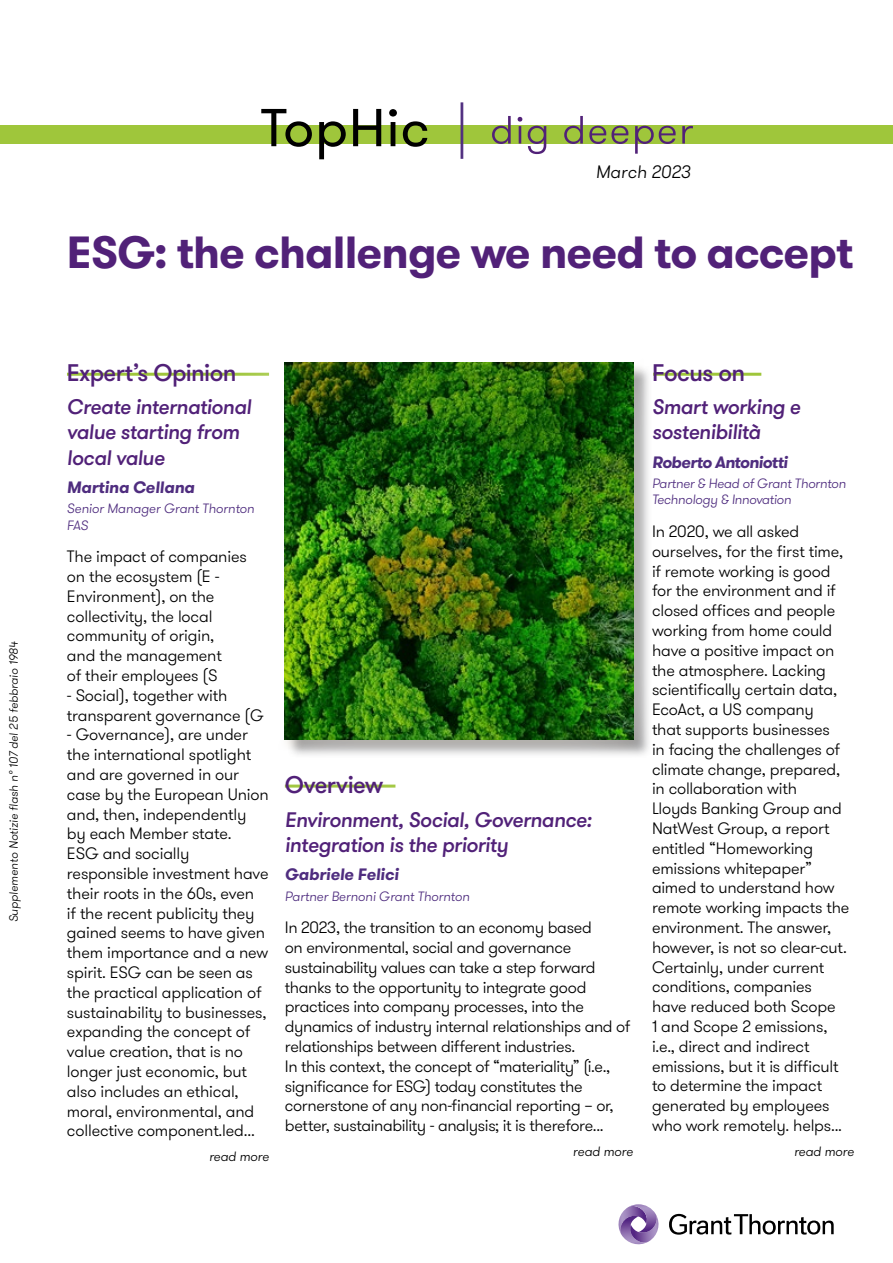
<style>
.page{position:relative;width:893px;height:1263px;background:#fff}
.page>*{position:absolute;margin:0;border:0;box-sizing:border-box;transform-origin:0 0}
.t1{font:53.25px "GT Walsheim Pro";letter-spacing:.015em;color:#000;scale:1.04 1}
.t2{font:700 45px "GT Walsheim Pro";letter-spacing:-.02em;color:#512178}
.t3{font:500 24px "GT Walsheim Pro";letter-spacing:-.025em;color:#512178}
.t4{font:italic 500 21px/25.2px "GT Walsheim Pro";letter-spacing:-.025em;color:#512178}
.t5{font:italic 300 18px "GT Walsheim Pro";color:#000}
.t6{font:300 16.5px/19.8px "GT Walsheim Pro";letter-spacing:-.01em;color:#000}
.t7{font:italic 700 16.5px "GT Walsheim Pro";letter-spacing:-.01em;color:#4f2d7f}
.t8{font:italic 700 16.5px "GT Walsheim Pro";letter-spacing:-.04em;color:#4f2d7f}
.t9{font:italic 300 13.5px/16.2px "GT Walsheim Pro";letter-spacing:-.02em;color:#4f2d7f}
.t10{font:italic 300 13.5px "GT Walsheim Pro";letter-spacing:-.01em;color:#000}
.t11{font:italic 300 12px "GT Walsheim Pro";color:#000}
.s1{font-weight:300;font-size:54.75px;color:#4f2d7f}
</style>
<div class="page">
<svg style="left:669px;top:1214px;width:165px;height:21px"></svg>
<svg style="left:618px;top:1204px;width:41px;height:41px"></svg>
<div style="left:0;top:125px;width:893px;height:19px;background:#9fc63b"></div>
<svg style="left:492px;top:116px;width:19px;height:28px"></svg>
<svg style="left:518px;top:117px;width:4px;height:27px"></svg>
<svg style="left:528px;top:126px;width:18px;height:28px"></svg>
<svg style="left:564px;top:116px;width:19px;height:28px"></svg>
<svg style="left:589px;top:126px;width:39px;height:18px"></svg>
<svg style="left:635px;top:126px;width:41px;height:28px"></svg>
<svg style="left:682px;top:126px;width:11px;height:18px"></svg>
<hr style="left:67px;top:373px;width:202px;height:3px;background:#9fc63b">
<div style="left:213px;top:291px;width:492px;height:521px;background:#fff"></div>
<div style="left:276px;top:356px;width:368px;height:394px;background:#efebe5;opacity:.75"></div>
<img style="left:285px;top:362px;width:348px;height:378px">
<hr style="left:653px;top:373px;width:108px;height:3px;background:#9fc63b">
<p class="t11" style="left:6px;top:922px;width:283px;rotate:-90deg">Supplemento Notizie flash n° 107 del 25 febbraio 1984</p>
<h1 class="t1" style="left:261px;top:94px;width:200px">TopHic <span class="s1">|</span></h1>
<p class="t5" style="left:596px;top:160px;width:96px">March 2023</p>
<h2 class="t2" style="left:67px;top:223px;width:788px">ESG: the challenge we need to accept</h2>
<h3 class="t3" style="left:67px;top:357px;width:171px">Expert’s Opinion</h3>
<p class="t4" style="left:67px;top:395px;width:186px">Create international value starting from local value</p>
<p class="t7" style="left:67px;top:476px;width:129px">Martina Cellana</p>
<p class="t9" style="left:67px;top:501px;width:189px">Senior Manager Grant Thornton<br>FAS</p>
<p class="t6" style="left:67px;top:547px;width:181px">The impact of companies on the ecosystem (E -<br>Environment), on the collectivity, the local community of origin,<br>and the management<br>of their employees (S</p>
<p class="t6" style="left:67px;top:685px;width:198px">- Social), together with transparent governance (G</p>
<p class="t6" style="left:67px;top:725px;width:203px">- Governance), are under the international spotlight and are governed in our case by the European Union and, then, independently by each Member state.<br>ESG and socially responsible investment have their roots in the 60s, even<br>if the recent publicity they gained seems to have given them importance and a new spirit. ESG can be seen as the practical application of sustainability to businesses, expanding the concept of value creation, that is no longer just economic, but also includes an ethical, moral, environmental, and collective component.led...</p>
<p class="t10" style="left:209px;top:1148px;width:62px">read more</p>
<h3 class="t3" style="left:285px;top:769px;width:100px">Overview</h3>
<p class="t4" style="left:285px;top:807px;width:309px">Environment, Social, Governance: integration is the priority</p>
<p class="t7" style="left:285px;top:864px;width:115px">Gabriele Felici</p>
<p class="t9" style="left:285px;top:888px;width:186px">Partner Bernoni Grant Thornton</p>
<p class="t6" style="left:285px;top:918px;width:347px">In 2023, the transition to an economy based<br>on environmental, social and governance sustainability values can take a step forward thanks to the opportunity to integrate good practices into company processes, into the dynamics of industry internal relationships and of relationships between different industries.<br>In this context, the concept of “materiality” (i.e., significance for ESG) today constitutes the cornerstone of any non-financial reporting – or, better, sustainability - analysis; it is therefore...</p>
<p class="t10" style="left:573px;top:1143px;width:62px">read more</p>
<h3 class="t3" style="left:652px;top:357px;width:95px">Focus on</h3>
<p class="t4" style="left:652px;top:395px;width:150px">Smart working e sostenibilità</p>
<p class="t8" style="left:652px;top:451px;width:137px">Roberto Antoniotti</p>
<p class="t9" style="left:652px;top:476px;width:195px">Partner &amp; Head of Grant Thornton<br>Technology &amp; Innovation</p>
<p class="t6" style="left:652px;top:522px;width:199px">In 2020, we all asked ourselves, for the first time, if remote working is good for the environment and if closed offices and people working from home could have a positive impact on the atmosphere. Lacking scientifically certain data,<br>EcoAct, a US company<br>that supports businesses<br>in facing the challenges of climate change, prepared, in collaboration with<br>Lloyds Banking Group and<br>NatWest Group, a report entitled “Homeworking emissions whitepaper” aimed to understand how remote working impacts the environment. The answer, however, is not so clear-cut.<br>Certainly, under current conditions, companies have reduced both Scope<br>1 and Scope 2 emissions, i.e., direct and indirect emissions, but it is difficult to determine the impact generated by employees who work remotely. helps...</p>
<p class="t10" style="left:794px;top:1142px;width:62px">read more</p>
</div>
